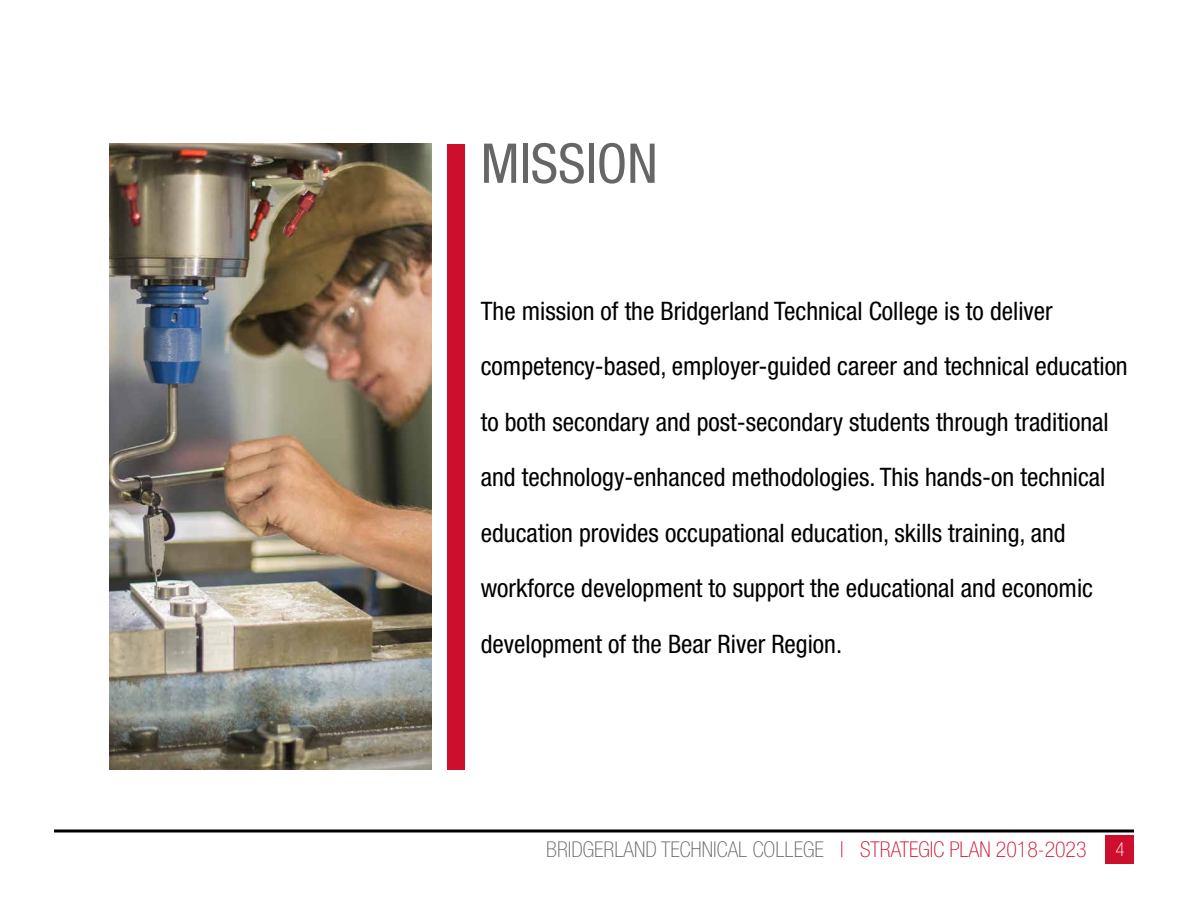
<style>
.page{position:relative;width:1188px;height:918px;background:#fff}
.page>*{position:absolute;margin:0;border:0;box-sizing:border-box;transform-origin:0 0}
.t1{font:condensed 54.9px "Helvetica Neue LT Std";color:#666}
.t2{font:condensed 25.5px/55.5px "Helvetica Neue LT Std";color:#000}
.t3{font:100 condensed 21.75px "Helvetica Neue LT Std";color:#666}
.t4{font:100 condensed 19.05px "Helvetica Neue LT Std";color:#fff}
.s1{color:#ce0e2d}
</style>
<div class="page">
<div style="left:1106px;top:835px;width:28px;height:28px;background:#ce0e2d"></div>
<hr style="left:54px;top:830px;width:1080px;height:2px;background:#000">
<div style="left:447px;top:144px;width:17px;height:626px;background:#ce0e2d"></div>
<img style="left:110px;top:144px;width:322px;height:626px">
<h1 class="t1" style="left:481px;top:132px;width:178px">MISSION</h1>
<p class="t2" style="left:481px;top:283px;width:649px">The mission of the Bridgerland Technical College is to deliver competency-based, employer-guided career and technical education to both secondary and post-secondary students through traditional and technology-enhanced methodologies. This hands-on technical education provides occupational education, skills training, and workforce development to support the educational and economic development of the Bear River Region.</p>
<p class="t3" style="left:546px;top:838px;width:542px">BRIDGERLAND TECHNICAL COLLEGE <span class="s1">| STRATEGIC PLAN 2018-2023</span></p>
<p class="t4" style="left:1115px;top:839px;width:11px">4</p>
</div>
